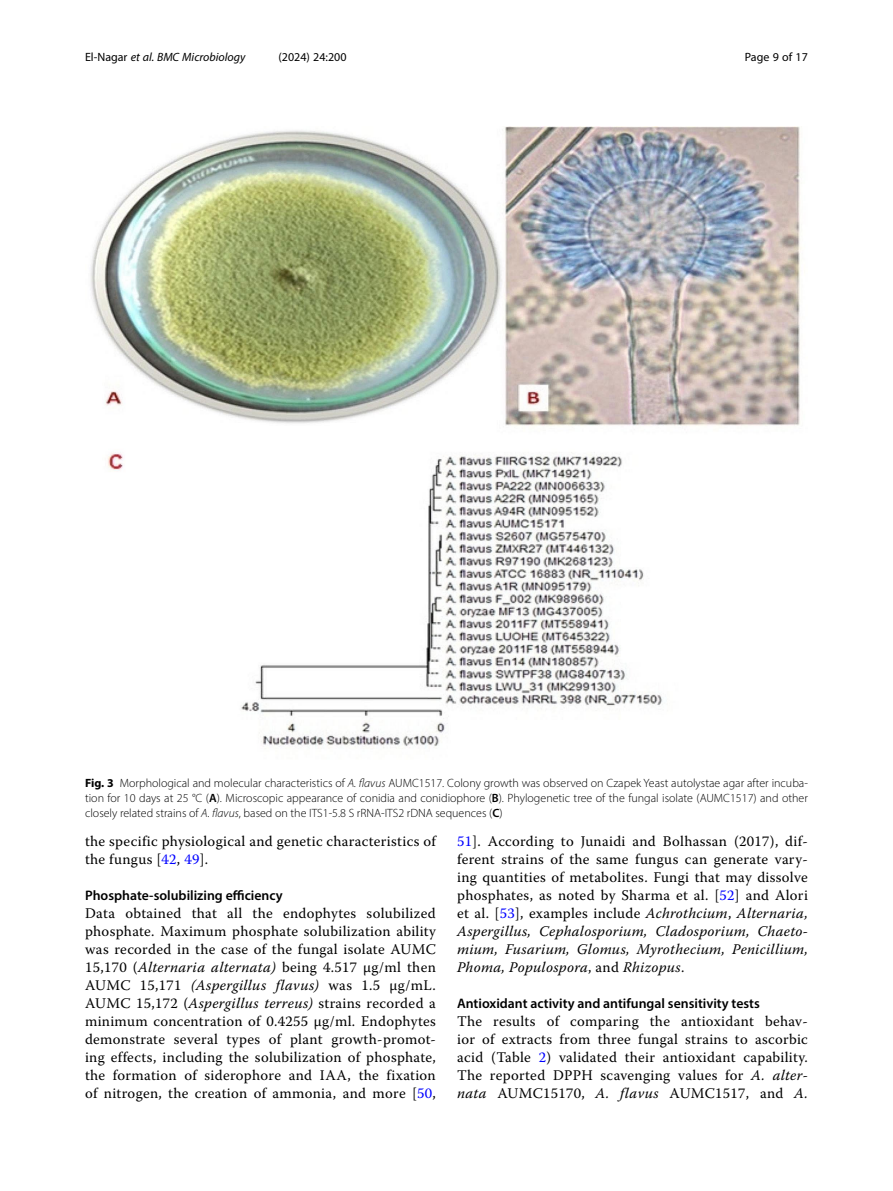
<style>
.page{position:relative;width:893px;height:1191px;background:#fff}
.page>*{position:absolute;margin:0;border:0;box-sizing:border-box;transform-origin:0 0}
.Body_Text{font:14.7px/18px "Warnock Pro";letter-spacing:.02em;color:#000;text-align:justify}
.Body_Text_Indent{font:14.7px/18px "Warnock Pro";letter-spacing:.02em;color:#000}
.Head_2{font:600 13.8px "Myriad Pro";color:#000}
.Figure_Caption{font:300 12px/15px "Myriad Pro";color:#000;text-align:justify}
.t1{font:italic 12px "Myriad Pro";color:#000}
.t2{font:12px "Myriad Pro";color:#000}
.s1{font-style:normal}
.s2{font-weight:700}
.s3{font-style:italic}
.s4{font-weight:600}
.s5{color:#00f}
</style>
<div class="page">
<img style="left:90px;top:126px;width:711px;height:622px">
<p class="t1" style="left:85px;top:50px;width:162px"><span class="s1">El-Nagar</span> et al. BMC Microbiology</p>
<p class="t2" style="left:278px;top:50px;width:70px">(2024) 24:200</p>
<p class="t2" style="left:745px;top:50px;width:65px">Page 9 of 17</p>
<p class="Figure_Caption" style="left:85px;top:775px;width:724px"><span class="s2">Fig. 3</span> Morphological and molecular characteristics of <span class="s3">A. flavus</span> AUMC1517. Colony growth was observed on Czapek Yeast autolystae agar after incuba&shy;tion for 10 days at 25 °C (<span class="s4">A</span>). Microscopic appearance of conidia and conidiophore (<span class="s4">B</span>). Phylogenetic tree of the fungal isolate (AUMC1517) and other closely related strains of <span class="s3">A. flavus</span>, based on the ITS1-5.8 S rRNA-ITS2 rDNA sequences (<span class="s4">C</span>)</p>
<p class="Body_Text_Indent" style="left:85px;top:832px;width:352px">the specific physiological and genetic characteristics of the fungus [<span class="s5">42</span>, <span class="s5">49</span>].</p>
<p class="Head_2" style="left:85px;top:887px;width:199px">Phosphate-solubilizing efficiency</p>
<p class="Body_Text" style="left:85px;top:904px;width:352px">Data obtained that all the endophytes solubilized phosphate. Maximum phosphate solubilization ability was recorded in the case of the fungal isolate AUMC 15,170 (<span class="s3">Alternaria alternata)</span> being 4.517 µg/ml then AUMC 15,171 <span class="s3">(Aspergillus flavus)</span> was 1.5 µg/mL.<br>AUMC 15,172 (<span class="s3">Aspergillus terreus)</span> strains recorded a minimum concentration of 0.4255 µg/ml. Endophytes demonstrate several types of plant growth-promot&shy;ing effects, including the solubilization of phosphate, the formation of siderophore and IAA, the fixation of nitrogen, the creation of ammonia, and more [<span class="s5">50</span>,</p>
<p class="Body_Text" style="left:457px;top:832px;width:352px"><span class="s5">51</span>]. According to Junaidi and Bolhassan (2017), dif&shy;ferent strains of the same fungus can generate vary&shy;ing quantities of metabolites. Fungi that may dissolve phosphates, as noted by Sharma et al. [<span class="s5">52</span>] and Alori et al. [<span class="s5">53</span>], examples include <span class="s3">Achrothcium</span>, <span class="s3">Alternaria, Aspergillus, Cephalosporium, Cladosporium, Chaeto&shy;mium, Fusarium, Glomus, Myrothecium, Penicillium, Phoma, Populospora</span>, and <span class="s3">Rhizopus</span>.</p>
<p class="Head_2" style="left:457px;top:995px;width:304px">Antioxidant activity and antifungal sensitivity tests</p>
<p class="Body_Text" style="left:457px;top:1012px;width:352px">The results of comparing the antioxidant behav&shy;ior of extracts from three fungal strains to ascorbic acid (Table <span class="s5">2</span>) validated their antioxidant capability.<br>The reported DPPH scavenging values for <span class="s3">A. alter&shy;nata</span> AUMC15170, <span class="s3">A. flavus</span> AUMC1517, and <span class="s3">A.</span></p>
</div>
